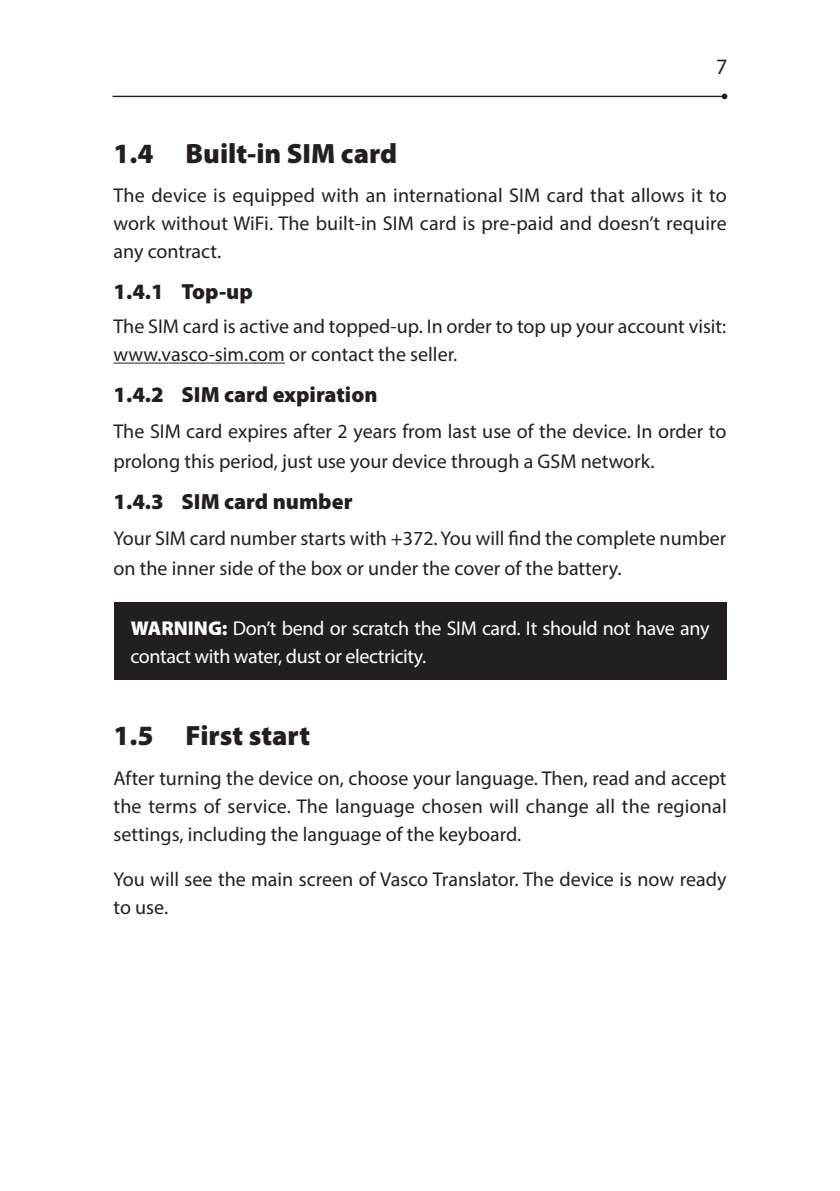
<style>
.page{position:relative;width:840px;height:1191px;background:#fff}
.page>*{position:absolute;margin:0;border:0;box-sizing:border-box;transform-origin:0 0}
.t1{font:900 28px "Myriad Pro";color:#231f20}
.t2{font:900 22px "Myriad Pro";color:#231f20}
.t3{font:22px "Myriad Pro";color:#231f20}
.body{font:20px/28px "Myriad Pro";color:#231f20}
.Normalny{font:20px/30px "Myriad Pro";color:#231f20}
.Normalny-2{font:20px/28px "Myriad Pro";letter-spacing:-.02em;color:#fff}
.s1{font-weight:900}
</style>
<div class="page">
<hr style="left:112px;top:96px;width:612px;height:1px;background:#231f20">
<svg style="left:721px;top:94px;width:6px;height:5px"></svg>
<hr style="left:113px;top:362px;width:172px;height:1px;background:#231f20">
<div style="left:113px;top:603px;width:613px;height:77px;background:#231f20"></div>
<p class="t3" style="left:715px;top:53px;width:13px">7</p>
<p class="t1" style="left:113px;top:135px;width:285px">1.4 Built-in SIM card</p>
<p class="body" style="left:113px;top:181px;width:614px;text-align:justify">The device is equipped with an international SIM card that allows it to work without WiFi. The built-in SIM card is pre-paid and doesn’t require any contract.</p>
<p class="t2" style="left:113px;top:277px;width:141px">1.4.1 Top-up</p>
<p class="body" style="left:113px;top:312px;width:614px">The SIM card is active and topped-up. In order to top up your account visit: www.vasco-sim.com or contact the seller.</p>
<p class="t2" style="left:113px;top:380px;width:265px">1.4.2 SIM card expiration</p>
<p class="body" style="left:113px;top:416px;width:614px;line-height:30px">The SIM card expires after 2 years from last use of the device. In order to prolong this period, just use your device through a GSM network.</p>
<p class="t2" style="left:113px;top:487px;width:240px">1.4.3 SIM card number</p>
<p class="Normalny" style="left:113px;top:523px;width:614px">Your SIM card number starts with +372. You will find the complete number on the inner side of the box or under the cover of the battery.</p>
<p class="Normalny-2" style="left:130px;top:614px;width:580px"><span class="s1">WARNING:</span> Don’t bend or scratch the SIM card. It should not have any contact with water, dust or electricity.</p>
<p class="t1" style="left:113px;top:717px;width:198px">1.5 First start</p>
<p class="body" style="left:113px;top:764px;width:614px;text-align:justify">After turning the device on, choose your language. Then, read and accept the terms of service. The language chosen will change all the regional settings, including the language of the keyboard.</p>
<p class="body" style="left:113px;top:865px;width:614px">You will see the main screen of Vasco Translator. The device is now ready to use.</p>
</div>
